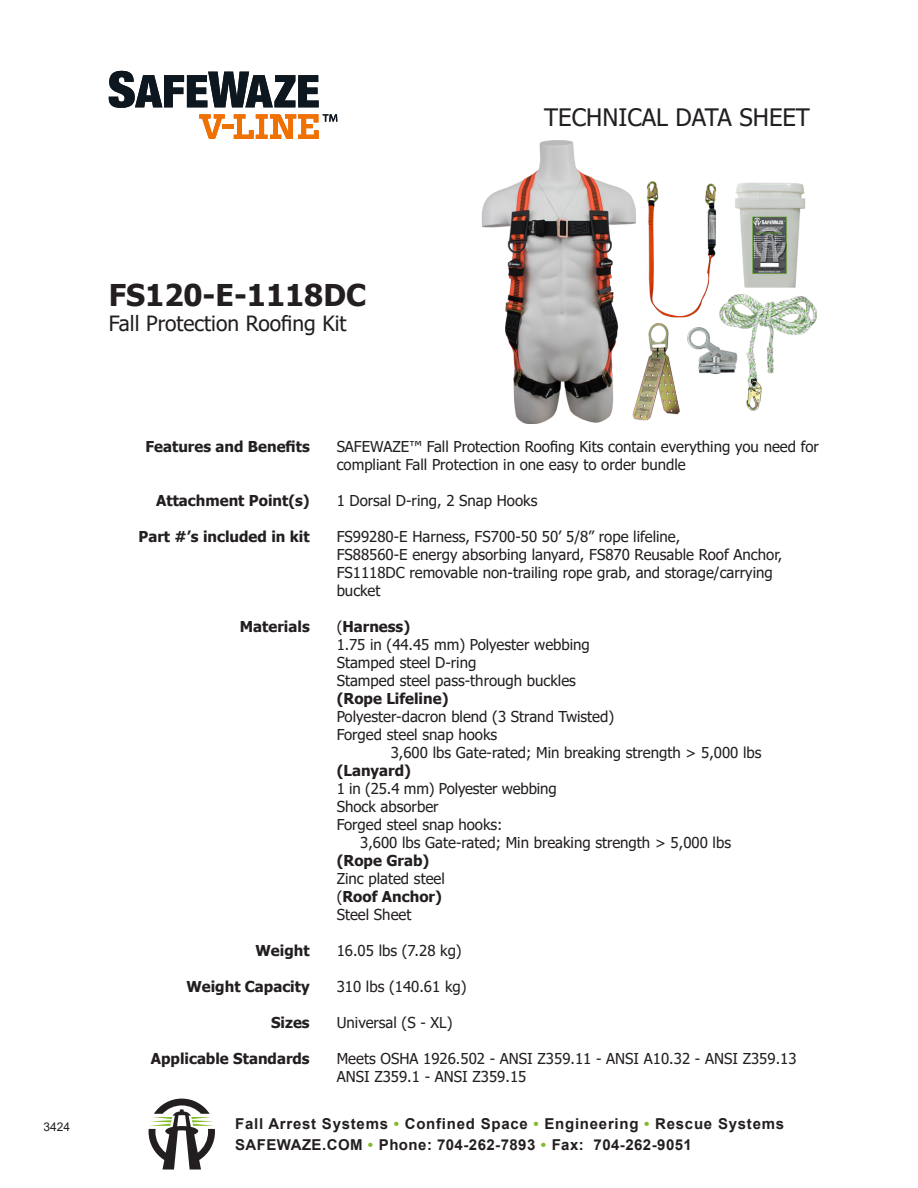
<style>
.page{position:relative;width:918px;height:1188px;background:#fff}
.page>*{position:absolute;margin:0;border:0;box-sizing:border-box;transform-origin:0 0}
.t1{font:700 30px "Tahoma";color:#231f20}
.t2{font:24px "Tahoma";color:#231f20}
.t3{font:21px "Tahoma";color:#231f20}
.t4{font:15px/18px "Tahoma";color:#231f20}
.t5{font:700 15px "Tahoma";color:#231f20}
.t6{font:700 15px "Arial";letter-spacing:.05em;color:#231f20}
.t7{font:700 15px "Arial";letter-spacing:.03em;color:#231f20}
.t8{font:12px "Arial";color:#231f20}
.s1{font-weight:400}
.s2{color:#82bb27}
</style>
<div class="page">
<img style="left:481px;top:140px;width:336px;height:284px">
<svg style="left:109px;top:71px;width:210px;height:37px"></svg>
<svg style="left:199px;top:114px;width:26px;height:25px"></svg>
<div style="left:223px;top:124px;width:11px;height:5px;background:#ef7100"></div>
<svg style="left:234px;top:114px;width:103px;height:25px"></svg>
<svg style="left:149px;top:1099px;width:66px;height:71px"></svg>
<p class="t1" style="left:109px;top:274px;width:259px">FS120-E-1118DC</p>
<p class="t3" style="left:109px;top:309px;width:239px">Fall Protection Roofing Kit</p>
<p class="t2" style="left:544px;top:101px;width:267px">TECHNICAL DATA SHEET</p>
<p class="t5" style="left:145px;top:436px;width:166px">Features and Benefits</p>
<p class="t5" style="left:156px;top:490px;width:155px">Attachment Point(s)</p>
<p class="t5" style="left:139px;top:526px;width:173px">Part #’s included in kit</p>
<p class="t5" style="left:240px;top:616px;width:71px">Materials</p>
<p class="t5" style="left:256px;top:940px;width:56px">Weight</p>
<p class="t5" style="left:186px;top:976px;width:125px">Weight Capacity</p>
<p class="t5" style="left:271px;top:1012px;width:40px">Sizes</p>
<p class="t5" style="left:151px;top:1048px;width:160px">Applicable Standards</p>
<p class="t4" style="left:337px;top:439px;width:484px">SAFEWAZE™ Fall Protection Roofing Kits contain everything you need for</p>
<p class="t4" style="left:337px;top:457px;width:351px">compliant Fall Protection in one easy to order bundle</p>
<p class="t4" style="left:337px;top:493px;width:202px">1 Dorsal D-ring, 2 Snap Hooks</p>
<p class="t4" style="left:337px;top:529px;width:345px">FS99280-E Harness, FS700-50 50’ 5/8” rope lifeline,</p>
<p class="t4" style="left:337px;top:547px;width:447px">FS88560-E energy absorbing lanyard, FS870 Reusable Roof Anchor,</p>
<p class="t4" style="left:337px;top:565px;width:438px">FS1118DC removable non-trailing rope grab, and storage/carrying</p>
<p class="t4" style="left:337px;top:583px;width:45px">bucket</p>
<p class="t5" style="left:337px;top:616px;width:75px"><span class="s1">(</span>Harness)</p>
<p class="t4" style="left:337px;top:637px;width:255px">1.75 in (44.45 mm) Polyester webbing</p>
<p class="t4" style="left:337px;top:655px;width:141px">Stamped steel D-ring</p>
<p class="t4" style="left:337px;top:673px;width:241px">Stamped steel pass-through buckles</p>
<p class="t5" style="left:337px;top:688px;width:113px">(Rope Lifeline)</p>
<p class="t4" style="left:337px;top:709px;width:279px">Polyester-dacron blend (3 Strand Twisted)</p>
<p class="t4" style="left:337px;top:727px;width:162px">Forged steel snap hooks</p>
<p class="t4" style="left:391px;top:745px;width:372px">3,600 lbs Gate-rated; Min breaking strength &gt; 5,000 lbs</p>
<p class="t5" style="left:337px;top:760px;width:76px">(Lanyard)</p>
<p class="t4" style="left:337px;top:781px;width:222px">1 in (25.4 mm) Polyester webbing</p>
<p class="t4" style="left:337px;top:799px;width:103px">Shock absorber</p>
<p class="t4" style="left:360px;top:817px;width:372px;text-indent:-23px">Forged steel snap hooks:<br>3,600 lbs Gate-rated; Min breaking strength &gt; 5,000 lbs</p>
<p class="t5" style="left:337px;top:850px;width:94px">(Rope Grab)</p>
<p class="t4" style="left:337px;top:871px;width:110px">Zinc plated steel</p>
<p class="t5" style="left:337px;top:886px;width:107px"><span class="s1">(</span>Roof Anchor)</p>
<p class="t4" style="left:337px;top:907px;width:76px">Steel Sheet</p>
<p class="t4" style="left:337px;top:943px;width:127px">16.05 lbs (7.28 kg)</p>
<p class="t4" style="left:337px;top:979px;width:131px">310 lbs (140.61 kg)</p>
<p class="t4" style="left:337px;top:1015px;width:117px">Universal (S - XL)</p>
<p class="t4" style="left:337px;top:1051px;width:461px">Meets OSHA 1926.502 - ANSI Z359.11 - ANSI A10.32 - ANSI Z359.13</p>
<p class="t4" style="left:337px;top:1069px;width:191px">ANSI Z359.1 - ANSI Z359.15</p>
<p class="t8" style="left:44px;top:1119px;width:28px">3424</p>
<p class="t6" style="left:235px;top:1114px;width:551px">Fall Arrest Systems <span class="s2">•</span> Confined Space <span class="s2">•</span> Engineering <span class="s2">•</span> Rescue Systems</p>
<p class="t7" style="left:235px;top:1135px;width:458px">SAFEWAZE.COM <span class="s2">•</span> Phone: 704-262-7893 <span class="s2">•</span> Fax: 704-262-9051</p>
</div>
